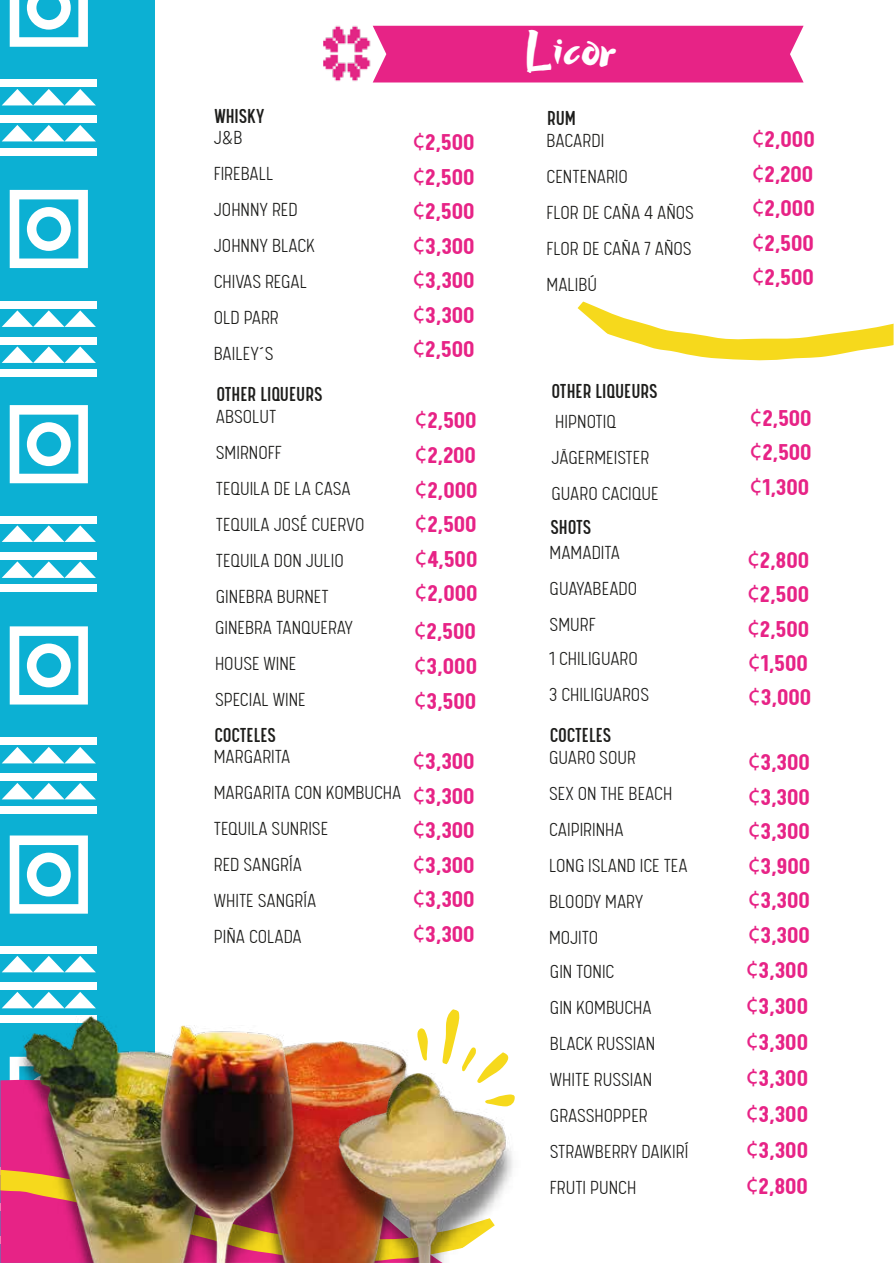
<style>
.page{position:relative;width:894px;height:1264px;background:#fff}
.page>*{position:absolute;margin:0;border:0;box-sizing:border-box;transform-origin:0 0}
.t1{font:48.15px "Beach Resort";color:#fff}
.t2{font:700 25.5px/34.5px "Calps";color:#e72386;text-align:justify}
.t3{font:22.5px "Calps Slim";color:#1d1d1b}
.t4{font:300 21px/36px "Calps";color:#1d1d1b}
.s1{font-family:"Myriad Pro";font-weight:400}
</style>
<div class="page">
<div style="left:0;top:0;width:154px;height:1262px;background:#0cb0d3"></div>
<svg style="left:10px;top:835px;width:78px;height:78px"></svg>
<div style="left:0;top:982px;width:97px;height:7px;background:#fff"></div>
<svg style="left:2px;top:992px;width:94px;height:16px"></svg>
<div style="left:0;top:946px;width:97px;height:7px;background:#fff"></div>
<svg style="left:2px;top:956px;width:94px;height:16px"></svg>
<svg style="left:10px;top:626px;width:78px;height:78px"></svg>
<svg style="left:10px;top:405px;width:78px;height:78px"></svg>
<div style="left:0;top:552px;width:97px;height:7px;background:#fff"></div>
<div style="left:0;top:584px;width:97px;height:7px;background:#fff"></div>
<svg style="left:2px;top:561px;width:94px;height:17px"></svg>
<div style="left:0;top:516px;width:97px;height:7px;background:#fff"></div>
<svg style="left:2px;top:525px;width:94px;height:17px"></svg>
<div style="left:0;top:773px;width:97px;height:7px;background:#fff"></div>
<div style="left:0;top:806px;width:97px;height:7px;background:#fff"></div>
<svg style="left:2px;top:783px;width:94px;height:16px"></svg>
<div style="left:0;top:737px;width:97px;height:7px;background:#fff"></div>
<svg style="left:2px;top:747px;width:94px;height:16px"></svg>
<svg style="left:10px;top:190px;width:78px;height:78px"></svg>
<svg style="left:10px;top:0;width:78px;height:47px"></svg>
<div style="left:0;top:115px;width:97px;height:8px;background:#fff"></div>
<div style="left:0;top:148px;width:97px;height:7px;background:#fff"></div>
<svg style="left:2px;top:125px;width:94px;height:16px"></svg>
<div style="left:0;top:80px;width:97px;height:7px;background:#fff"></div>
<svg style="left:2px;top:89px;width:94px;height:16px"></svg>
<div style="left:0;top:337px;width:97px;height:7px;background:#fff"></div>
<div style="left:0;top:369px;width:97px;height:7px;background:#fff"></div>
<svg style="left:2px;top:346px;width:94px;height:17px"></svg>
<div style="left:0;top:301px;width:97px;height:7px;background:#fff"></div>
<svg style="left:2px;top:310px;width:94px;height:17px"></svg>
<svg style="left:0;top:1015px;width:427px;height:247px"></svg>
<svg style="left:577px;top:301px;width:316px;height:60px"></svg>
<div style="left:373px;top:26px;width:430px;height:56px;background:#e72386"></div>
<img style="left:323px;top:25px;width:50px;height:58px">
<svg style="left:417px;top:1027px;width:11px;height:33px"></svg>
<svg style="left:442px;top:1009px;width:67px;height:64px"></svg>
<svg style="left:0;top:1166px;width:13px;height:95px"></svg>
<img style="left:13px;top:1016px;width:217px;height:246px">
<img style="left:309px;top:1041px;width:107px;height:221px">
<img style="left:146px;top:1025px;width:163px;height:237px">
<img style="left:323px;top:1073px;width:192px;height:189px">
<p class="t3" style="left:214px;top:103px;width:51px">WHISKY</p>
<p class="t4" style="left:214px;top:119px;width:103px">J&amp;B<br>FIREBALL<br>JOHNNY RED<br>JOHNNY BLACK<br>CHIVAS REGAL<br>OLD PARR<br>BAILEY´S</p>
<h1 class="t1" style="left:525px;top:22px;width:92px">Licor</h1>
<p class="t3" style="left:547px;top:106px;width:30px">RUM</p>
<p class="t4" style="left:546px;top:122px;width:149px">BACARDI<br>CENTENARIO<br>FLOR DE CAÑA 4 AÑOS<br>FLOR DE CAÑA 7 AÑOS<br>MALIBÚ</p>
<p class="t2" style="left:412px;top:124px;width:64px"><span class="s1">¢</span>2,500 <span class="s1">¢</span>2,500 <span class="s1">¢</span>2,500 <span class="s1">¢</span>3,300 <span class="s1">¢</span>3,300 <span class="s1">¢</span>3,300 <span class="s1">¢</span>2,500</p>
<p class="t2" style="left:751px;top:121px;width:64px"><span class="s1">¢</span>2,000 <span class="s1">¢</span>2,200 <span class="s1">¢</span>2,000 <span class="s1">¢</span>2,500 <span class="s1">¢</span>2,500</p>
<p class="t3" style="left:551px;top:377px;width:107px">OTHER LIQUEURS</p>
<p class="t3" style="left:216px;top:381px;width:107px">OTHER LIQUEURS</p>
<p class="t4" style="left:216px;top:397px;width:150px">ABSOLUT<br>SMIRNOFF<br>TEQUILA DE LA CASA<br>TEQUILA JOSÉ CUERVO<br>TEQUILA DON JULIO<br>GINEBRA BURNET</p>
<p class="t2" style="left:414px;top:402px;width:64px"><span class="s1">¢</span>2,500 <span class="s1">¢</span>2,200 <span class="s1">¢</span>2,000 <span class="s1">¢</span>2,500 <span class="s1">¢</span>4,500 <span class="s1">¢</span>2,000</p>
<p class="t4" style="left:551px;top:403px;width:109px">HIPNOTIQ<br>JÄGERMEISTER<br>GUARO CACIQUE</p>
<p class="t2" style="left:749px;top:399px;width:63px"><span class="s1">¢</span>2,500 <span class="s1">¢</span>2,500 <span class="s1">¢</span>1,300</p>
<p class="t3" style="left:550px;top:514px;width:42px">SHOTS</p>
<p class="t4" style="left:549px;top:534px;width:89px">MAMADITA<br>GUAYABEADO<br>SMURF</p>
<p class="t2" style="left:747px;top:541px;width:63px"><span class="s1">¢</span>2,800 <span class="s1">¢</span>2,500 <span class="s1">¢</span>2,500</p>
<p class="t4" style="left:215px;top:608px;width:139px">GINEBRA TANQUERAY<br>HOUSE WINE<br>SPECIAL WINE</p>
<p class="t2" style="left:413px;top:613px;width:65px"><span class="s1">¢</span>2,500 <span class="s1">¢</span>3,000 <span class="s1">¢</span>3,500</p>
<p class="t4" style="left:549px;top:640px;width:101px">1 CHILIGUARO<br>3 CHILIGUAROS</p>
<p class="t2" style="left:747px;top:644px;width:65px"><span class="s1">¢</span>1,500 <span class="s1">¢</span>3,000</p>
<p class="t3" style="left:214px;top:721px;width:63px">COCTELES</p>
<p class="t4" style="left:214px;top:738px;width:189px">MARGARITA<br>MARGARITA CON KOMBUCHA<br>TEQUILA SUNRISE<br>RED SANGRÍA<br>WHITE SANGRÍA<br>PIÑA COLADA</p>
<p class="t2" style="left:412px;top:742px;width:64px"><span class="s1">¢</span>3,300 <span class="s1">¢</span>3,300 <span class="s1">¢</span>3,300 <span class="s1">¢</span>3,300 <span class="s1">¢</span>3,300 <span class="s1">¢</span>3,300</p>
<p class="t4" style="left:549px;top:739px;width:140px">GUARO SOUR<br>SEX ON THE BEACH<br>CAIPIRINHA<br>LONG ISLAND ICE TEA<br>BLOODY MARY<br>MOJITO</p>
<p class="t2" style="left:747px;top:743px;width:64px"><span class="s1">¢</span>3,300 <span class="s1">¢</span>3,300 <span class="s1">¢</span>3,300 <span class="s1">¢</span>3,900 <span class="s1">¢</span>3,300 <span class="s1">¢</span>3,300</p>
<p class="t3" style="left:549px;top:722px;width:63px">COCTELES</p>
<p class="t4" style="left:549px;top:952px;width:140px">GIN TONIC<br>GIN KOMBUCHA<br>BLACK RUSSIAN<br>WHITE RUSSIAN<br>GRASSHOPPER<br>STRAWBERRY DAIKIRÍ<br>FRUTI PUNCH</p>
<p class="t2" style="left:745px;top:950px;width:64px;line-height:36px"><span class="s1">¢</span>3,300 <span class="s1">¢</span>3,300 <span class="s1">¢</span>3,300 <span class="s1">¢</span>3,300 <span class="s1">¢</span>3,300 <span class="s1">¢</span>3,300 <span class="s1">¢</span>2,800</p>
</div>
